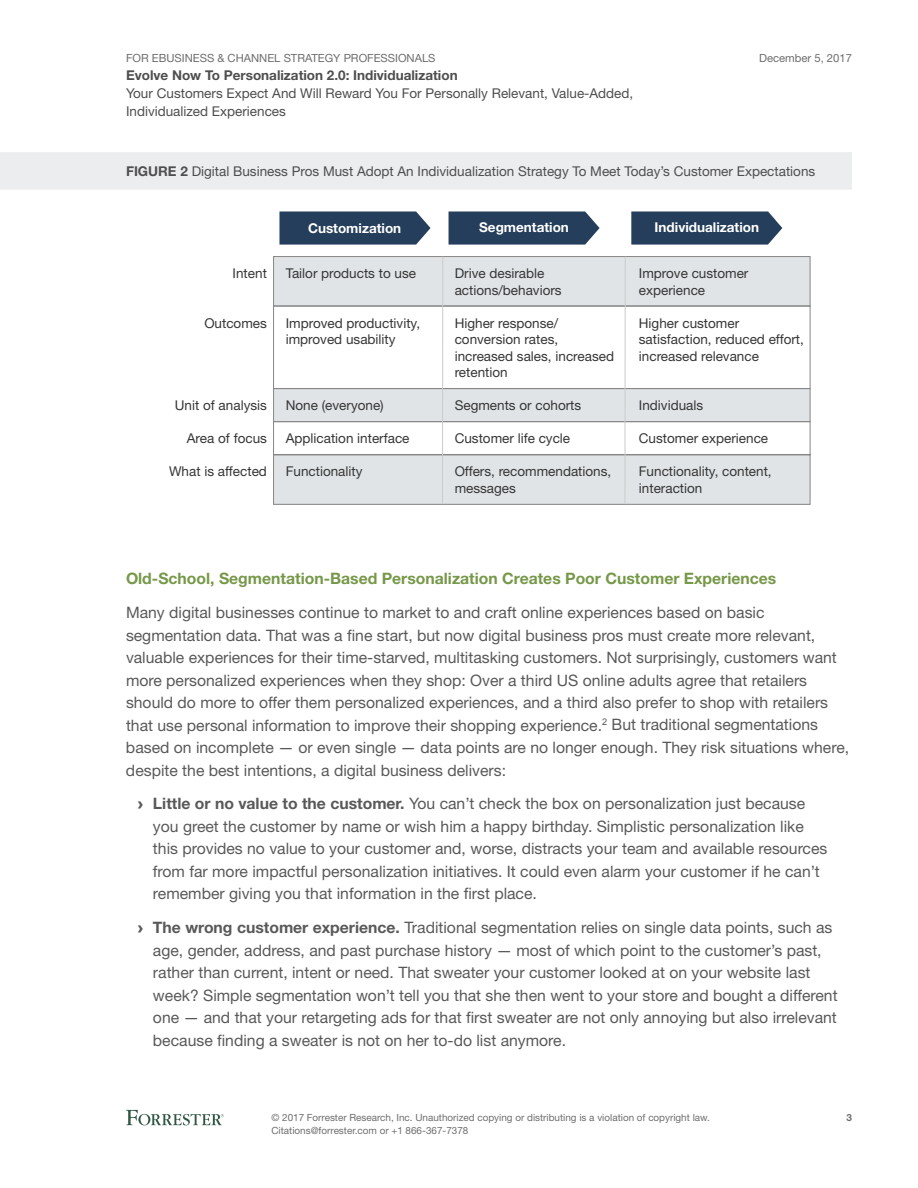
<style>
.page{position:relative;width:918px;height:1188px;background:#fff}
.page>*{position:absolute;margin:0;border:0;box-sizing:border-box;transform-origin:0 0}
.t1{font:15.75px/22.5px "Helvetica Neue LT Std";color:#59595b}
.t2{font:700 15.75px "Helvetica Neue LT Std";color:#769849}
.t3{font:13.5px/16.5px "Helvetica Neue LT Std";color:#363636}
.t4{font:13.5px/18px "Helvetica Neue LT Std";color:#4e4e50}
.t5{font:700 13.5px "Helvetica Neue LT Std";color:#4e4e50}
.t6{font:700 13.5px "Helvetica Neue LT Std";color:#fff}
.t7{font:11.25px "Helvetica Neue LT Std";color:#6d6e70}
.t8{font:9.9px/12.8px "Helvetica Neue LT Std";color:#6d6e70}
.t9{font:700 9.9px "Helvetica Neue LT Std";color:#6d6e70}
.s1{font-weight:700}
.s2{font-family:"Arial";font-weight:900}
</style>
<div class="page">
<svg style="left:126px;top:1110px;width:98px;height:15px"></svg>
<div style="left:0;top:152px;width:852px;height:38px;background:#ecedee"></div>
<svg style="left:279px;top:212px;width:152px;height:33px;background:#334a65"></svg>
<svg style="left:449px;top:212px;width:151px;height:33px;background:#324965"></svg>
<svg style="left:631px;top:212px;width:151px;height:33px;background:#314964"></svg>
<div style="left:273px;top:256px;width:538px;height:51px;background:#e0e4e7;border:1px solid #878787"></div>
<svg style="left:273px;top:305px;width:538px;height:200px"></svg>
<hr style="left:442px;top:257px;width:1px;height:247px;background:#cbcbca">
<hr style="left:625px;top:257px;width:1px;height:247px;background:#cbcbca">
<p class="t7" style="left:126px;top:51px;width:311px">For eBusiness &amp; Channel Strategy Professionals</p>
<p class="t5" style="left:126px;top:67px;width:333px">Evolve Now To Personalization 2.0: Individualization</p>
<p class="t4" style="left:126px;top:84px;width:509px">Your Customers Expect And Will Reward You For Personally Relevant, Value-Added,<br>Individualized Experiences</p>
<p class="t7" style="left:759px;top:51px;width:94px">December 5, 2017</p>
<p class="t4" style="left:126px;top:162px;width:691px"><span class="s1">FIGURE 2</span> Digital Business Pros Must Adopt An I ndividualization Strategy To Meet Today’s Customer Expectations</p>
<p class="t3" style="left:233px;top:265px;width:36px">Intent</p>
<p class="t3" style="left:204px;top:314px;width:64px">Outcomes</p>
<p class="t3" style="left:175px;top:397px;width:94px">Unit of analysis</p>
<p class="t3" style="left:187px;top:430px;width:82px">Area of focus</p>
<p class="t3" style="left:169px;top:463px;width:99px">What is affected</p>
<p class="t6" style="left:308px;top:219px;width:95px">Customization</p>
<p class="t6" style="left:479px;top:219px;width:91px">Segmentation</p>
<p class="t3" style="left:286px;top:265px;width:132px">Tailor products to use</p>
<p class="t3" style="left:286px;top:314px;width:136px">Improved productivity, improved usability</p>
<p class="t3" style="left:455px;top:265px;width:109px">Drive desirable actions/behaviors</p>
<p class="t3" style="left:455px;top:314px;width:161px">Higher response/ conversion rates, increased sales, increased retention</p>
<p class="t3" style="left:455px;top:397px;width:128px">Segments or cohorts</p>
<p class="t3" style="left:455px;top:430px;width:117px">Customer life cycle</p>
<p class="t3" style="left:455px;top:463px;width:158px">Offers, recommendations, messages</p>
<p class="t3" style="left:286px;top:397px;width:100px">None (everyone)</p>
<p class="t3" style="left:286px;top:430px;width:125px">Application interface</p>
<p class="t3" style="left:286px;top:463px;width:78px">Functionality</p>
<p class="t6" style="left:655px;top:219px;width:106px">Individualization</p>
<p class="t3" style="left:639px;top:265px;width:111px">Improve customer experience</p>
<p class="t3" style="left:639px;top:314px;width:167px">Higher customer satisfaction, reduced effort, increased relevance</p>
<p class="t3" style="left:639px;top:397px;width:66px">Individuals</p>
<p class="t3" style="left:639px;top:430px;width:131px">Customer experience</p>
<p class="t3" style="left:639px;top:463px;width:134px">Functionality, content, interaction</p>
<p class="t2" style="left:126px;top:569px;width:652px">Old-School, Segmentation-Based Personalization Creates Poor Customer Experiences</p>
<p class="t1" style="left:126px;top:601px;width:725px">Many digital businesses continue to market to and craft online experiences based on basic segmentation data. That was a fine start, but now digital business pros must create more relevant, valuable experiences for their time-starved, multitasking customers. Not surprisingly, customers want more personalized experiences when they shop: Over a third US online adults agree that retailers should do more to offer them personalized experiences, and a third also prefer to shop with retailers that use personal information to improve their shopping experience.<sup>2</sup> But traditional segmentations based on incomplete — or even single — data points are no longer enough. They risk situations where, despite the best intentions, a digital business delivers:</p>
<p class="t1" style="left:153px;top:792px;width:676px;text-indent:-15px"><span class="s2">›</span> <span class="s1">Little or no value to the customer.</span> You can’t check the box on personalization just because you greet the customer by name or wish him a happy birthday. Simplistic personalization like this provides no value to your customer and, worse, distracts your team and available resources from far more impactful personalization initiatives. It could even alarm your customer if he can’t remember giving you that information in the first place.</p>
<p class="t1" style="left:153px;top:916px;width:686px;text-indent:-15px"><span class="s2">›</span> <span class="s1">The wrong customer experience.</span> Traditional segmentation relies on single data points, such as age, gender, address, and past purchase history — most of which point to the customer’s past, rather than current, intent or need. That sweater your customer looked at on your website last week? Simple segmentation won’t tell you that she then went to your store and bought a different one — and that your retargeting ads for that first sweater are not only annoying but also irrelevant because finding a sweater is not on her to-do list anymore.</p>
<p class="t8" style="left:272px;top:1111px;width:440px">© 2017 Forrester Research, I nc. Unauthorized copying or distributing is a violation of copyright law.<br>Citations@forrester.com or +1 866-367-7378</p>
<p class="t9" style="left:846px;top:1112px;width:7px">3</p>
</div>
